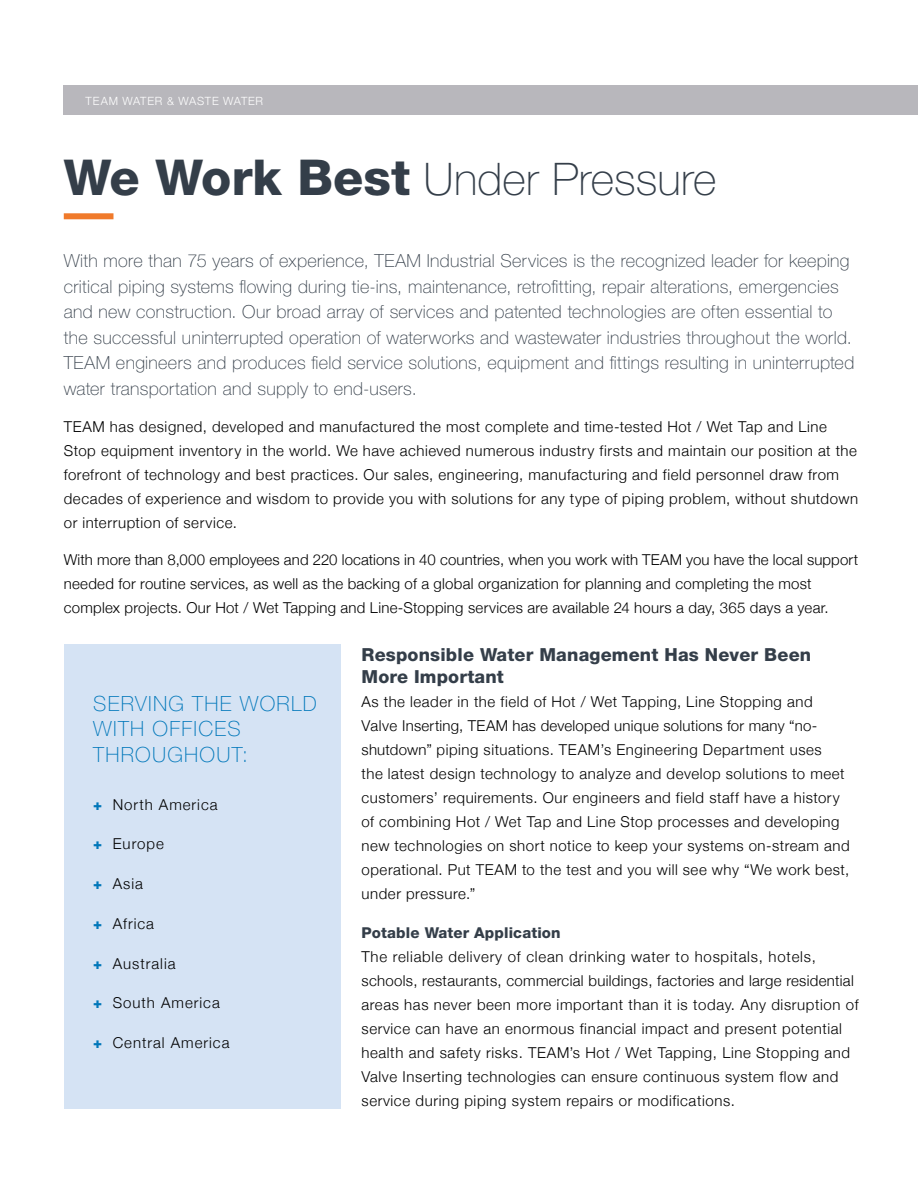
<style>
.page{position:relative;width:918px;height:1188px;background:#fff}
.page>*{position:absolute;margin:0;border:0;box-sizing:border-box;transform-origin:0 0}
.t1{font:100 45px "Helvetica Neue";color:#343e49}
.t2{font:100 21px/25.2px "Helvetica Neue";letter-spacing:.06em;color:#0077ba}
.t3{font:100 18px/25.5px "Helvetica Neue";letter-spacing:.015em;color:#343e49}
.t4{font:800 18px/21.6px "Helvetica Neue";letter-spacing:.01em;color:#343e49}
.t5{font:300 15px/24px "Helvetica Neue";letter-spacing:.035em;color:#000}
.t6{font:300 15px/24px "Helvetica Neue";letter-spacing:.015em;color:#000}
.t7{font:300 15px "Helvetica Neue";letter-spacing:.065em;color:#000}
.t8{font:800 15px "Helvetica Neue";letter-spacing:.01em;color:#343e49}
.t9{font:300 11.4px "Helvetica Neue";letter-spacing:.065em;color:#fff}
.s1{font-weight:800;font-size:49.5px}
.s2{font-weight:800;color:#0077ba}
</style>
<div class="page">
<div style="left:64px;top:85px;width:854px;height:29px;background:#b8b7bc"></div>
<div style="left:64px;top:213px;width:49px;height:6px;background:#f07a2b"></div>
<div style="left:65px;top:644px;width:276px;height:465px;background:#d5e3f4"></div>
<p class="t9" style="left:86px;top:91px;width:179px">TEAM WATER &amp; WASTE WATER</p>
<h1 class="t1" style="left:64px;top:154px;width:654px"><span class="s1">We Work Best</span> Under Pressure</h1>
<p class="t3" style="left:64px;top:248px;width:792px">With more than 75 years of experience, TEAM Industrial Services is the recognized leader for keeping critical piping systems flowing during tie-ins, maintenance, retrofitting, repair alterations, emergencies and new construction. Our broad array of services and patented technologies are often essential to the successful uninterrupted operation of waterworks and wastewater industries throughout the world.<br>TEAM engineers and produces field service solutions, equipment and fittings resulting in uninterrupted water transportation and supply to end-users.</p>
<p class="t5" style="left:64px;top:414px;width:796px">TEAM has designed, developed and manufactured the most complete and time-tested Hot / Wet Tap and Line Stop equipment inventory in the world. We have achieved numerous industry firsts and maintain our position at the forefront of technology and best practices. Our sales, engineering, manufacturing and field personnel draw from decades of experience and wisdom to provide you with solutions for any type of piping problem, without shutdown or interruption of service.</p>
<p class="t6" style="left:64px;top:546px;width:796px">With more than 8,000 employees and 220 locations in 40 countries, when you work with TEAM you have the local support needed for routine services, as well as the backing of a global organization for planning and completing the most complex projects. Our Hot / Wet Tapping and Line-Stopping services are available 24 hours a day, 365 days a year.</p>
<p class="t4" style="left:362px;top:644px;width:451px">Responsible Water Management Has Never Been<br>More Important</p>
<p class="t5" style="left:362px;top:688px;width:490px">As the leader in the field of Hot / Wet Tapping, Line Stopping and Valve Inserting, TEAM has developed unique solutions for many “no&shy;shutdown” piping situations. TEAM’s Engineering Department uses<br>the latest design technology to analyze and develop solutions to meet customers’ requirements. Our engineers and field staff have a history of combining Hot / Wet Tap and Line Stop processes and developing new technologies on short notice to keep your systems on-stream and operational. Put TEAM to the test and you will see why “We work best, under pressure.”</p>
<p class="t8" style="left:362px;top:924px;width:201px">Potable Water Application</p>
<p class="t5" style="left:362px;top:944px;width:499px">The reliable delivery of clean drinking water to hospitals, hotels, schools, restaurants, commercial buildings, factories and large residential areas has never been more important than it is today. Any disruption of service can have an enormous financial impact and present potential health and safety risks. TEAM’s Hot / Wet Tapping, Line Stopping and Valve Inserting technologies can ensure continuous system flow and service during piping system repairs or modifications.</p>
<h2 class="t2" style="left:93px;top:691px;width:225px">SERVING THE WORLD<br>WITH OFFICES<br>THROUGHOUT:</h2>
<p class="t7" style="left:93px;top:792px;width:126px"><span class="s2">+</span> North America</p>
<p class="t5" style="left:93px;top:831px;width:72px"><span class="s2">+</span> Europe</p>
<p class="t5" style="left:93px;top:871px;width:51px"><span class="s2">+</span> Asia</p>
<p class="t5" style="left:93px;top:911px;width:62px"><span class="s2">+</span> Africa</p>
<p class="t7" style="left:93px;top:951px;width:84px"><span class="s2">+</span> Australia</p>
<p class="t7" style="left:93px;top:991px;width:128px"><span class="s2">+</span> South America</p>
<p class="t7" style="left:93px;top:1031px;width:138px"><span class="s2">+</span> Central America</p>
</div>
